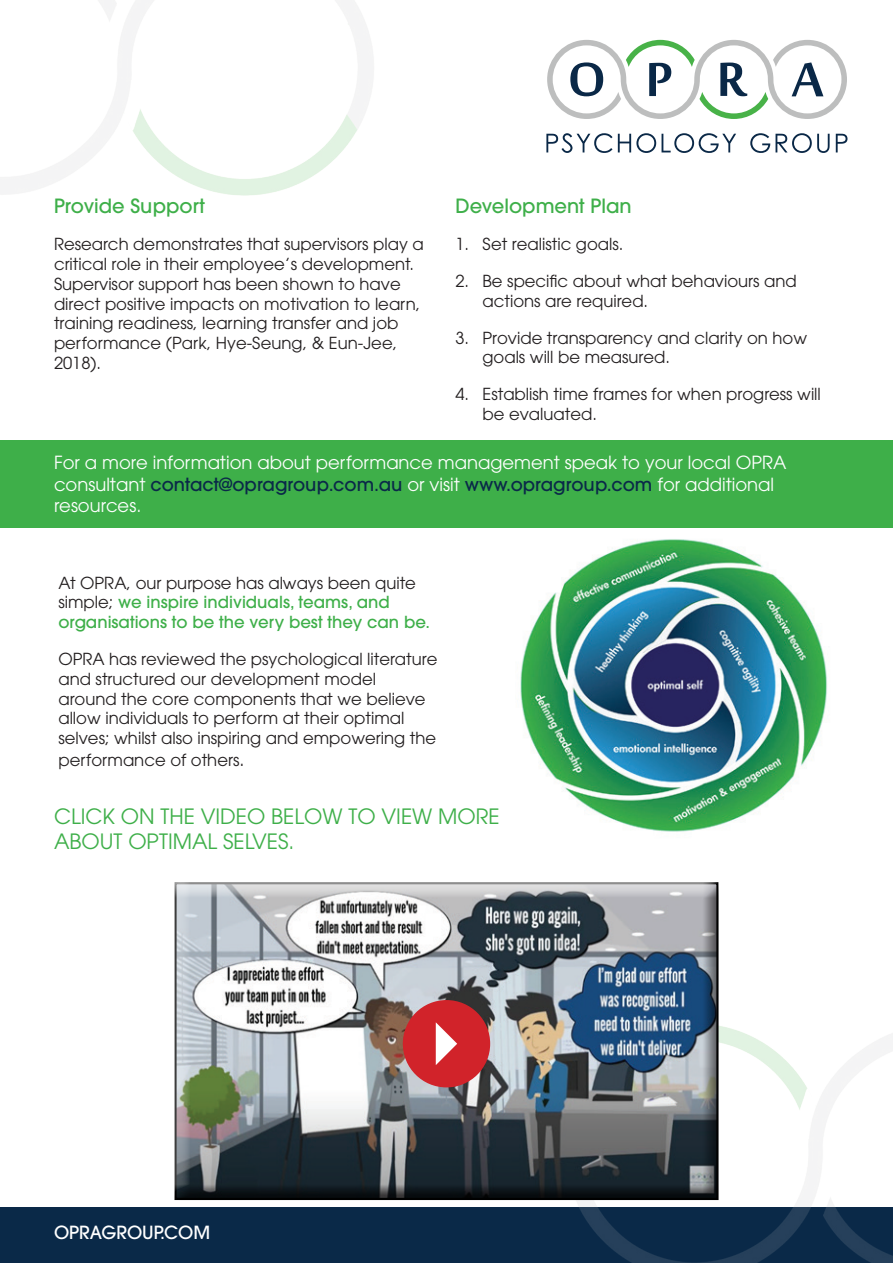
<style>
.page{position:relative;width:893px;height:1263px;background:#fff}
.page>*{position:absolute;margin:0;border:0;box-sizing:border-box;transform-origin:0 0}
.t1{font:21px/25.2px "ITC Avant Garde Pro";color:#3eaf49}
.t2{font:500 19.5px "ITC Avant Garde Pro";color:#3eaf49}
.t3{font:18px/21.6px "ITC Avant Garde Pro";color:#fff}
.t4{font:500 18px "ITC Avant Garde Pro";color:#fff}
.t5{font:16.5px/19.8px "ITC Avant Garde Pro";color:#231f20}
.t6{font:500 16.5px/19.8px "ITC Avant Garde Pro";color:#3eaf49}
.s1{font-weight:500;color:#0a2948}
.s2{font-weight:400;color:#231f20}
.s3{font-size:18px}
</style>
<div class="page">
<img style="left:520px;top:539px;width:308px;height:293px">
<div style="left:0;top:440px;width:893px;height:87px;background:#3eaf49"></div>
<div style="left:0;top:1208px;width:893px;height:55px;background:#0a2948"></div>
<svg style="left:546px;top:133px;width:66px;height:20px"></svg>
<svg style="left:618px;top:133px;width:118px;height:20px"></svg>
<svg style="left:750px;top:133px;width:80px;height:20px"></svg>
<svg style="left:836px;top:134px;width:11px;height:18px"></svg>
<svg style="left:547px;top:40px;width:300px;height:79px"></svg>
<img style="left:0;top:0;width:374px;height:196px">
<img style="left:554px;top:1026px;width:339px;height:237px">
<div style="left:173px;top:883px;width:546px;height:318px;background:#231f20;opacity:.75"></div>
<div style="left:403px;top:1000px;width:87px;height:87px;background:#d1232a;border-radius:50%"></div>
<svg style="left:436px;top:1022px;width:21px;height:43px"></svg>
<p class="t2" style="left:54px;top:194px;width:152px">Provide Support</p>
<p class="t5" style="left:54px;top:234px;width:371px">Research demonstrates that supervisors play a critical role in their employee’s development.<br>Supervisor support has been shown to have direct positive impacts on motivation to learn, training readiness, learning transfer and job performance (Park, Hye-Seung, &amp; Eun-Jee, 2018).</p>
<p class="t2" style="left:455px;top:194px;width:178px">Development Plan</p>
<p class="t5" style="left:455px;top:234px;width:169px">1. Set realistic goals.</p>
<p class="t5" style="left:482px;top:271px;width:316px;text-indent:-27px">2. Be specific about what behaviours and actions are required.</p>
<p class="t5" style="left:482px;top:327px;width:326px;text-indent:-27px">3. Provide transparency and clarity on how goals will be measured.</p>
<p class="t5" style="left:482px;top:384px;width:340px;text-indent:-27px">4. Establish time frames for when progress will be evaluated.</p>
<p class="t3" style="left:54px;top:451px;width:734px">For a more information about performance management speak to your local OPRA consultant <span class="s1">contact@opragroup.com.au</span> or visit <span class="s1">www.opragroup.com</span> for additional resources.</p>
<p class="t6" style="left:58px;top:572px;width:373px"><span class="s2">At OPRA, our purpose has always been quite simple;</span> we inspire individuals, teams, and organisations to be the very best they can be.</p>
<p class="t5" style="left:58px;top:649px;width:381px">OPRA has reviewed the psychological literature and structured our development model around the core components that we believe allow individuals to perform at their optimal selves; whilst also inspiring and empowering the</p>
<p class="t5" style="left:58px;top:750px;width:188px">performance of others<span class="s3">.</span></p>
<p class="t1" style="left:54px;top:803px;width:447px">CLICK ON THE VIDEO BELOW TO VIEW MORE<br>ABOUT OPTIMAL SELVES.</p>
<p class="t4" style="left:54px;top:1221px;width:158px">OPRAGROUP.COM</p>
</div>
